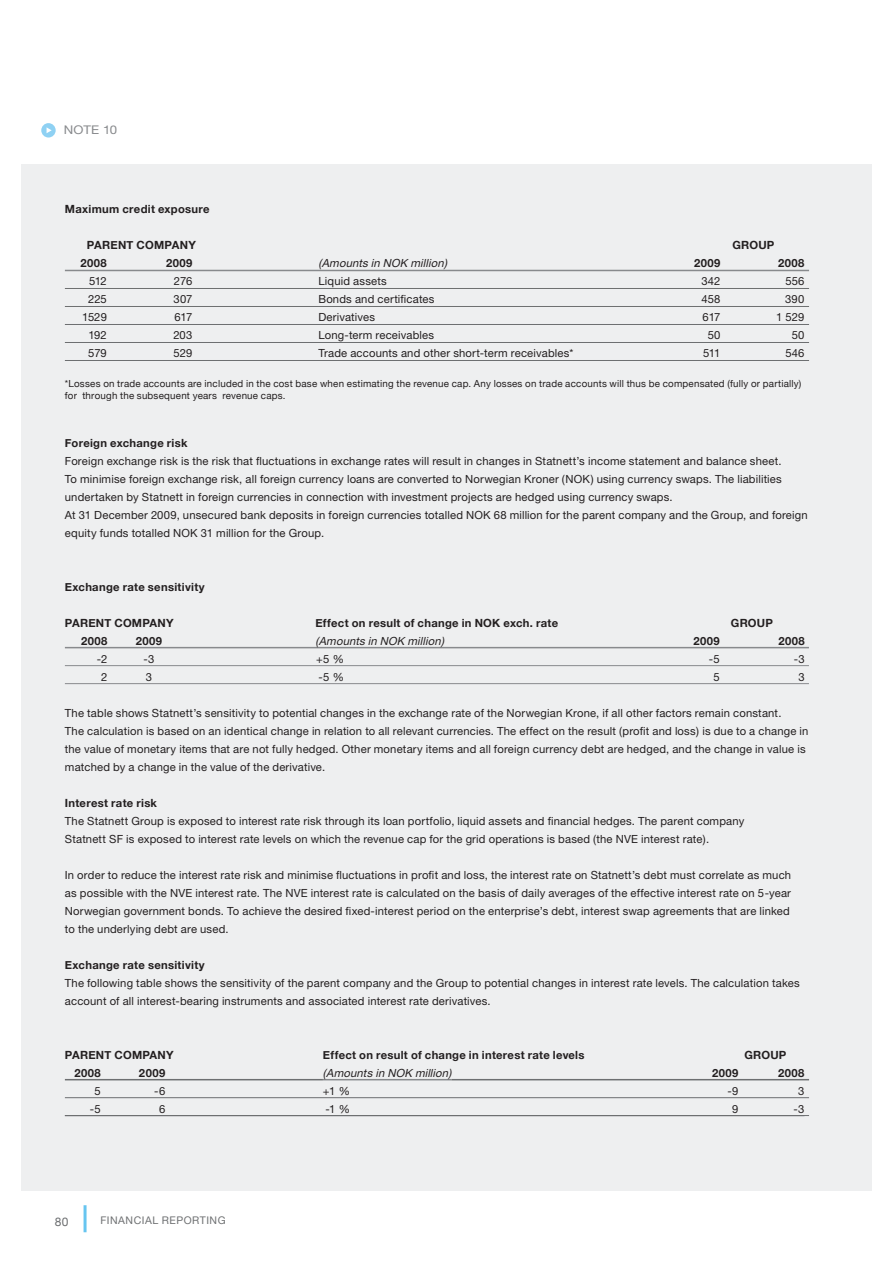
<style>
.page{position:relative;width:893px;height:1263px;background:#fff}
.page>*{position:absolute;margin:0;border:0;box-sizing:border-box;transform-origin:0 0}
.t1{font:12px "Helvetica Neue";color:#888a8d;scale:1.1 1}
.t2{font:12px "Helvetica Neue";color:#6d6f71}
.t3{font:11.25px/18px "Helvetica Neue";letter-spacing:.015em;color:#231f20}
.t4{font:700 11.25px "Helvetica Neue";letter-spacing:.025em;color:#231f20}
.t5{font:italic 11.25px "Helvetica Neue";color:#231f20}
.t6{font:10.5px "Helvetica Neue";letter-spacing:.05em;color:#6d6f71}
.t7{font:9.75px/11.7px "Helvetica Neue";letter-spacing:.025em;color:#231f20}
</style>
<div class="page">
<div style="left:21px;top:164px;width:851px;height:1026px;background:#eeeff0"></div>
<svg style="left:41px;top:123px;width:15px;height:15px"></svg>
<svg style="left:47px;top:127px;width:5px;height:6px"></svg>
<hr style="left:65px;top:270px;width:744px;height:1px;background:#888a8d">
<hr style="left:65px;top:288px;width:744px;height:1px;background:#6d6f71">
<hr style="left:65px;top:306px;width:744px;height:1px;background:#6d6f71">
<hr style="left:65px;top:324px;width:744px;height:1px;background:#6d6f71">
<hr style="left:65px;top:342px;width:744px;height:1px;background:#6d6f71">
<hr style="left:65px;top:360px;width:744px;height:1px;background:#6d6f71">
<hr style="left:65px;top:647px;width:744px;height:1px;background:#888a8d">
<hr style="left:65px;top:665px;width:744px;height:1px;background:#888a8d">
<hr style="left:65px;top:683px;width:744px;height:1px;background:#888a8d">
<hr style="left:65px;top:1079px;width:258px;height:1px;background:#6d6f71">
<hr style="left:323px;top:1079px;width:128px;height:1px;background:#888a8d">
<hr style="left:451px;top:1079px;width:358px;height:1px;background:#6d6f71">
<hr style="left:65px;top:1097px;width:744px;height:1px;background:#6d6f71">
<hr style="left:65px;top:1115px;width:744px;height:1px;background:#6d6f71">
<hr style="left:84px;top:1205px;width:3px;height:27px;background:#67c5f0">
<p class="t1" style="left:64px;top:123px;width:9px">note</p>
<p class="t1" style="left:103px;top:123px;width:14px">10</p>
<p class="t4" style="left:65px;top:202px;width:146px">Maximum credit exposure</p>
<p class="t4" style="left:87px;top:238px;width:9px">parent</p>
<p class="t4" style="left:137px;top:238px;width:10px">compan</p>
<p class="t4" style="left:188px;top:238px;width:9px">y</p>
<p class="t4" style="left:732px;top:238px;width:10px">group</p>
<p class="t4" style="left:81px;top:256px;width:28px">2008</p>
<p class="t4" style="left:166px;top:256px;width:28px">2009</p>
<p class="t5" style="left:318px;top:257px;width:130px">(Amounts in NOK million)</p>
<p class="t4" style="left:694px;top:256px;width:28px">2009</p>
<p class="t4" style="left:778px;top:256px;width:28px">2008</p>
<p class="t3" style="left:89px;top:272px;width:19px">512</p>
<p class="t3" style="left:174px;top:272px;width:20px">276</p>
<p class="t3" style="left:318px;top:272px;width:70px">Liquid assets</p>
<p class="t3" style="left:701px;top:272px;width:21px">342</p>
<p class="t3" style="left:785px;top:272px;width:21px">556</p>
<p class="t3" style="left:88px;top:290px;width:20px">225</p>
<p class="t3" style="left:174px;top:290px;width:20px">307</p>
<p class="t3" style="left:318px;top:290px;width:118px">Bonds and certificates</p>
<p class="t3" style="left:701px;top:290px;width:21px">458</p>
<p class="t3" style="left:785px;top:290px;width:21px">390</p>
<p class="t3" style="left:82px;top:308px;width:26px">1529</p>
<p class="t3" style="left:175px;top:308px;width:19px">617</p>
<p class="t3" style="left:318px;top:308px;width:58px">Derivatives</p>
<p class="t3" style="left:703px;top:308px;width:19px">617</p>
<p class="t3" style="left:776px;top:308px;width:30px">1 529</p>
<p class="t3" style="left:88px;top:326px;width:20px">192</p>
<p class="t3" style="left:173px;top:326px;width:21px">203</p>
<p class="t3" style="left:318px;top:326px;width:117px">Long-term receivables</p>
<p class="t3" style="left:708px;top:326px;width:14px">50</p>
<p class="t3" style="left:792px;top:326px;width:14px">50</p>
<p class="t3" style="left:88px;top:344px;width:20px">579</p>
<p class="t3" style="left:174px;top:344px;width:20px">529</p>
<p class="t3" style="left:318px;top:344px;width:256px">Trade accounts and other short-term receivables*</p>
<p class="t3" style="left:703px;top:344px;width:19px">511</p>
<p class="t3" style="left:785px;top:344px;width:21px">546</p>
<p class="t7" style="left:65px;top:378px;width:738px">*Losses on trade accounts are included in the cost base when estimating the revenue cap. Any losses on trade accounts will thus be compensated (fully or partially) for through the subsequent years’ revenue caps.</p>
<p class="t4" style="left:65px;top:436px;width:124px">Foreign exchange risk</p>
<p class="t3" style="left:65px;top:451px;width:744px">Foreign exchange risk is the risk that fluctuations in exchange rates will result in changes in Statnett’s income statement and balance sheet.<br>To minimise foreign exchange risk, all foreign currency loans are converted to Norwegian Kroner (NOK) using currency swaps. The liabilities undertaken by Statnett in foreign currencies in connection with investment projects are hedged using currency swaps.<br>At 31 December 2009, unsecured bank deposits in foreign currencies totalled NOK 68 million for the parent company and the Group, and foreign equity funds totalled NOK 31 million for the Group.</p>
<p class="t4" style="left:65px;top:580px;width:141px">Exchange rate sensitivity</p>
<p class="t4" style="left:65px;top:616px;width:9px">parent</p>
<p class="t4" style="left:114px;top:616px;width:10px">compan</p>
<p class="t4" style="left:166px;top:616px;width:9px">y</p>
<p class="t4" style="left:315px;top:616px;width:244px">Effect on result of change in NOK exch. rate</p>
<p class="t4" style="left:720px;top:616px;width:8px">group</p>
<p class="t4" style="left:81px;top:634px;width:28px">2008</p>
<p class="t4" style="left:136px;top:634px;width:28px">2009</p>
<p class="t5" style="left:315px;top:634px;width:130px">(Amounts in NOK million)</p>
<p class="t4" style="left:693px;top:634px;width:28px">2009</p>
<p class="t4" style="left:778px;top:634px;width:28px">2008</p>
<p class="t3" style="left:65px;top:649px;width:64px">- 2 -</p>
<p class="t3" style="left:148px;top:649px;width:8px">3</p>
<p class="t3" style="left:316px;top:649px;width:29px">+5 %</p>
<p class="t3" style="left:709px;top:649px;width:38px">- 5 -</p>
<p class="t3" style="left:798px;top:649px;width:8px">3</p>
<p class="t3" style="left:101px;top:667px;width:8px">2</p>
<p class="t3" style="left:146px;top:667px;width:16px">3 -</p>
<p class="t3" style="left:323px;top:667px;width:22px">5 %</p>
<p class="t3" style="left:713px;top:667px;width:8px">5</p>
<p class="t3" style="left:798px;top:667px;width:8px">3</p>
<p class="t3" style="left:65px;top:703px;width:745px">The table shows Statnett’s sensitivity to potential changes in the exchange rate of the Norwegian Krone, if all other factors remain constant.<br>The calculation is based on an identical change in relation to all relevant currencies. The effect on the result (profit and loss) is due to a change in the value of monetary items that are not fully hedged. Other monetary items and all foreign currency debt are hedged, and the change in value is matched by a change in the value of the derivative.</p>
<p class="t4" style="left:65px;top:796px;width:94px">Interest rate risk</p>
<p class="t3" style="left:65px;top:811px;width:681px">The Statnett Group is exposed to interest rate risk through its loan portfolio, liquid assets and financial hedges. The parent company<br>Statnett SF is exposed to interest rate levels on which the revenue cap for the grid operations is based (the NVE interest rate).</p>
<p class="t3" style="left:65px;top:865px;width:728px;text-align:justify">In order to reduce the interest rate risk and minimise fluctuations in profit and loss, the interest rate on Statnett’s debt must correlate as much as possible with the NVE interest rate. The NVE interest rate is calculated on the basis of daily averages of the effective interest rate on 5-year Norwegian government bonds. To achieve the desired fixed-interest period on the enterprise’s debt, interest swap agreements that are linked to the underlying debt are used.</p>
<p class="t4" style="left:65px;top:958px;width:141px">Exchange rate sensitivity</p>
<p class="t3" style="left:65px;top:973px;width:736px">The following table shows the sensitivity of the parent company and the Group to potential changes in interest rate levels. The calculation takes account of all interest-bearing instruments and associated interest rate derivatives.</p>
<p class="t4" style="left:65px;top:1048px;width:9px">parent</p>
<p class="t4" style="left:115px;top:1048px;width:10px">compan</p>
<p class="t4" style="left:166px;top:1048px;width:9px">y</p>
<p class="t4" style="left:323px;top:1048px;width:263px">Effect on result of change in interest rate levels</p>
<p class="t4" style="left:744px;top:1048px;width:10px">group</p>
<p class="t4" style="left:74px;top:1066px;width:28px">2008</p>
<p class="t4" style="left:139px;top:1066px;width:28px">2009</p>
<p class="t5" style="left:323px;top:1066px;width:130px">(Amounts in NOK million)</p>
<p class="t4" style="left:712px;top:1066px;width:28px">2009</p>
<p class="t4" style="left:778px;top:1066px;width:28px">2008</p>
<p class="t3" style="left:95px;top:1081px;width:36px">5 -</p>
<p class="t3" style="left:159px;top:1081px;width:8px">6</p>
<p class="t3" style="left:323px;top:1081px;width:28px">+1 %</p>
<p class="t3" style="left:727px;top:1081px;width:12px">- 9</p>
<p class="t3" style="left:798px;top:1081px;width:8px">3</p>
<p class="t3" style="left:65px;top:1099px;width:38px">- 5</p>
<p class="t3" style="left:159px;top:1099px;width:8px">6</p>
<p class="t3" style="left:323px;top:1099px;width:29px">- 1 %</p>
<p class="t3" style="left:732px;top:1099px;width:37px">9 -</p>
<p class="t3" style="left:798px;top:1099px;width:8px">3</p>
<p class="t2" style="left:55px;top:1214px;width:15px">80</p>
<p class="t6" style="left:100px;top:1214px;width:127px">financial reporting</p>
</div>
